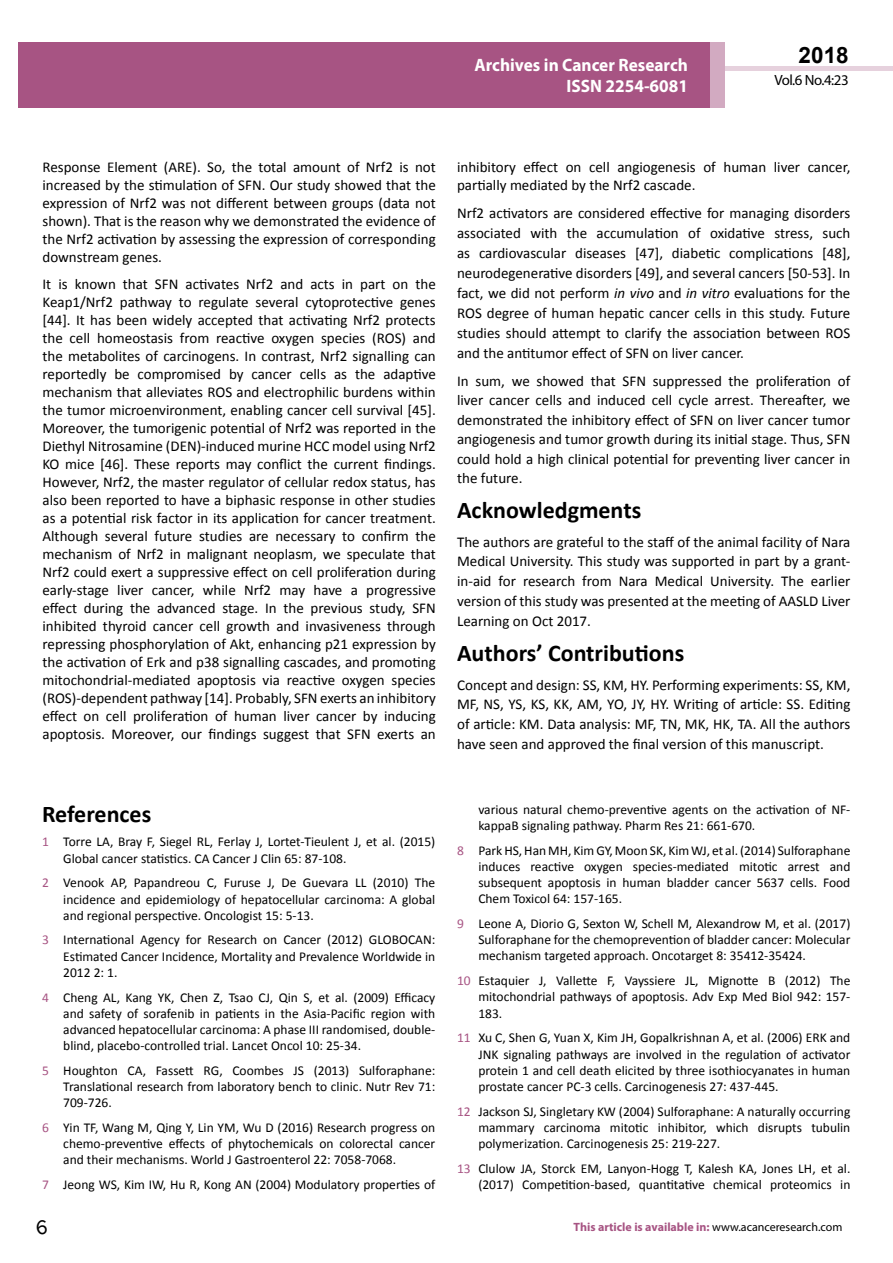
<style>
.page{position:relative;width:893px;height:1263px;background:#fff}
.page>*{position:absolute;margin:0;border:0;box-sizing:border-box;transform-origin:0 0}
.t1{font:25.5px "Tunga";color:#000}
.t2{font:700 24px "Calibri";color:#000}
.t3{font:700 22.5px "Arial";color:#000}
.t4{font:700 18px/21.6px "Myriad Pro";color:#fff;text-align:right;scale:.96 1}
.t5{font:15px/18px "Calibri";color:#000;text-align:justify}
.t6{font:14.85px "Myriad Pro";letter-spacing:-.03em;color:#000}
.t7{font:13.5px/16.2px "Calibri";color:#000;text-align:justify}
.t8{font:700 12px "Myriad Pro";color:#a75483}
.s1{font-style:italic}
.s2{color:#a75483}
.s3{font-weight:400;color:#000}
</style>
<div class="page">
<div style="left:722px;top:66px;width:171px;height:5px;background:#e6d1dd"></div>
<div style="left:710px;top:42px;width:15px;height:66px;background:#d2aac1"></div>
<div style="left:19px;top:42px;width:691px;height:66px;background:#a75483"></div>
<p class="t4" style="left:475px;top:53px;width:224px">Archives in Cancer Research<br>ISSN 2254-6081</p>
<h3 class="t3" style="left:799px;top:40px;width:52px">2018</h3>
<p class="t6" style="left:774px;top:71px;width:76px">Vol.6 No.4:23</p>
<p class="t5" style="left:43px;top:158px;width:395px">Response Element (ARE). So, the total amount of Nrf2 is not increased by the stimulation of SFN. Our study showed that the expression of Nrf2 was not different between groups (data not shown). That is the reason why we demonstrated the evidence of the Nrf2 activation by assessing the expression of corresponding downstream genes.</p>
<p class="t5" style="left:43px;top:275px;width:395px">It is known that SFN activates Nrf2 and acts in part on the Keap1/Nrf2 pathway to regulate several cytoprotective genes [44]. It has been widely accepted that activating Nrf2 protects the cell homeostasis from reactive oxygen species (ROS) and the metabolites of carcinogens. In contrast, Nrf2 signalling can reportedly be compromised by cancer cells as the adaptive mechanism that alleviates ROS and electrophilic burdens within the tumor microenvironment, enabling cancer cell survival [45].<br>Moreover, the tumorigenic potential of Nrf2 was reported in the Diethyl Nitrosamine (DEN)-induced murine HCC model using Nrf2<br>KO mice [46]. These reports may conflict the current findings.<br>However, Nrf2, the master regulator of cellular redox status, has also been reported to have a biphasic response in other studies as a potential risk factor in its application for cancer treatment.<br>Although several future studies are necessary to confirm the mechanism of Nrf2 in malignant neoplasm, we speculate that Nrf2 could exert a suppressive effect on cell proliferation during early-stage liver cancer, while Nrf2 may have a progressive effect during the advanced stage. In the previous study, SFN inhibited thyroid cancer cell growth and invasiveness through repressing phosphorylation of Akt, enhancing p21 expression by the activation of Erk and p38 signalling cascades, and promoting mitochondrial-mediated apoptosis via reactive oxygen species (ROS)-dependent pathway [14]. Probably, SFN exerts an inhibitory effect on cell proliferation of human liver cancer by inducing apoptosis. Moreover, our findings suggest that SFN exerts an</p>
<p class="t5" style="left:457px;top:158px;width:395px">inhibitory effect on cell angiogenesis of human liver cancer, partially mediated by the Nrf2 cascade.</p>
<p class="t5" style="left:457px;top:204px;width:395px;line-height:20px">Nrf2 activators are considered effective for managing disorders associated with the accumulation of oxidative stress, such as cardiovascular diseases [47], diabetic complications [48], neurodegenerative disorders [49], and several cancers [50-53]. In fact, we did not perform <span class="s1">in vivo</span> and <span class="s1">in vitro</span> evaluations for the ROS degree of human hepatic cancer cells in this study. Future studies should attempt to clarify the association between ROS and the antitumor effect of SFN on liver cancer.</p>
<p class="t5" style="left:457px;top:371px;width:395px;line-height:19.5px">In sum, we showed that SFN suppressed the proliferation of liver cancer cells and induced cell cycle arrest. Thereafter, we demonstrated the inhibitory effect of SFN on liver cancer tumor angiogenesis and tumor growth during its initial stage. Thus, SFN could hold a high clinical potential for preventing liver cancer in the future.</p>
<h2 class="t2" style="left:457px;top:495px;width:186px">Acknowledgments</h2>
<p class="t5" style="left:457px;top:532px;width:395px;line-height:20px">The authors are grateful to the staff of the animal facility of Nara Medical University. This study was supported in part by a grant&shy;in-aid for research from Nara Medical University. The earlier version of this study was presented at the meeting of AASLD Liver Learning on Oct 2017.</p>
<h2 class="t2" style="left:457px;top:638px;width:229px">Authors’ Contributions</h2>
<p class="t5" style="left:457px;top:675px;width:395px;line-height:19.6px">Concept and design: SS, KM, HY. Performing experiments: SS, KM, MF, NS, YS, KS, KK, AM, YO, JY, HY. Writing of article: SS. Editing of article: KM. Data analysis: MF, TN, MK, HK, TA. All the authors have seen and approved the final version of this manuscript.</p>
<h2 class="t2" style="left:42px;top:798px;width:111px">References</h2>
<p class="t7" style="left:63px;top:834px;width:374px;text-indent:-21px"><span class="s2">1</span> Torre LA, Bray F, Siegel RL, Ferlay J, Lortet-Tieulent J, et al. (2015)<br>Global cancer statistics. CA Cancer J Clin 65: 87-108.</p>
<p class="t7" style="left:63px;top:875px;width:374px;text-indent:-21px"><span class="s2">2</span> Venook AP, Papandreou C, Furuse J, De Guevara LL (2010) The incidence and epidemiology of hepatocellular carcinoma: A global and regional perspective. Oncologist 15: 5-13.</p>
<p class="t7" style="left:63px;top:932px;width:374px;text-indent:-21px"><span class="s2">3</span> International Agency for Research on Cancer (2012) GLOBOCAN:<br>Estimated Cancer Incidence, Mortality and Prevalence Worldwide in 2012 2: 1.</p>
<p class="t7" style="left:63px;top:989px;width:374px;text-indent:-21px"><span class="s2">4</span> Cheng AL, Kang YK, Chen Z, Tsao CJ, Qin S, et al. (2009) Efficacy and safety of sorafenib in patients in the Asia-Pacific region with advanced hepatocellular carcinoma: A phase III randomised, double&shy;blind, placebo-controlled trial. Lancet Oncol 10: 25-34.</p>
<p class="t7" style="left:63px;top:1062px;width:374px;text-indent:-21px"><span class="s2">5</span> Houghton CA, Fassett RG, Coombes JS (2013) Sulforaphane:<br>Translational research from laboratory bench to clinic. Nutr Rev 71:<br>709-726.</p>
<p class="t7" style="left:63px;top:1119px;width:374px;text-indent:-21px"><span class="s2">6</span> Yin TF, Wang M, Qing Y, Lin YM, Wu D (2016) Research progress on chemo-preventive effects of phytochemicals on colorectal cancer and their mechanisms. World J Gastroenterol 22: 7058-7068.</p>
<p class="t7" style="left:42px;top:1176px;width:395px"><span class="s2">7</span> Jeong WS, Kim IW, Hu R, Kong AN (2004) Modulatory properties of</p>
<p class="t7" style="left:478px;top:801px;width:374px">various natural chemo-preventive agents on the activation of NF&shy;kappaB signaling pathway. Pharm Res 21: 661-670.</p>
<p class="t7" style="left:478px;top:842px;width:374px;text-indent:-21px"><span class="s2">8</span> Park HS, Han MH, Kim GY, Moon SK, Kim WJ, et al. (2014) Sulforaphane induces reactive oxygen species-mediated mitotic arrest and subsequent apoptosis in human bladder cancer 5637 cells. Food Chem Toxicol 64: 157-165.</p>
<p class="t7" style="left:478px;top:915px;width:374px;text-indent:-21px"><span class="s2">9</span> Leone A, Diorio G, Sexton W, Schell M, Alexandrow M, et al. (2017)<br>Sulforaphane for the chemoprevention of bladder cancer: Molecular mechanism targeted approach. Oncotarget 8: 35412-35424.</p>
<p class="t7" style="left:478px;top:973px;width:374px;text-indent:-21px"><span class="s2">10</span> Estaquier J, Vallette F, Vayssiere JL, Mignotte B (2012) The mitochondrial pathways of apoptosis. Adv Exp Med Biol 942: 157- 183.</p>
<p class="t7" style="left:478px;top:1030px;width:374px;text-indent:-21px"><span class="s2">11</span> Xu C, Shen G, Yuan X, Kim JH, Gopalkrishnan A, et al. (2006) ERK and JNK signaling pathways are involved in the regulation of activator protein 1 and cell death elicited by three isothiocyanates in human prostate cancer PC-3 cells. Carcinogenesis 27: 437-445.</p>
<p class="t7" style="left:478px;top:1103px;width:374px;text-indent:-21px"><span class="s2">12</span> Jackson SJ, Singletary KW (2004) Sulforaphane: A naturally occurring mammary carcinoma mitotic inhibitor, which disrupts tubulin polymerization. Carcinogenesis 25: 219-227.</p>
<p class="t7" style="left:457px;top:1160px;width:395px;text-align:right"><span class="s2">13</span> Clulow JA, Storck EM, Lanyon-Hogg T, Kalesh KA, Jones LH, et al. (2017) Competition-based, quantitative chemical proteomics in</p>
<h1 class="t1" style="left:36px;top:1210px;width:14px">6</h1>
<p class="t8" style="left:574px;top:1219px;width:270px">This article is available in: <span class="s3">www.acanceresearch.com</span></p>
</div>
